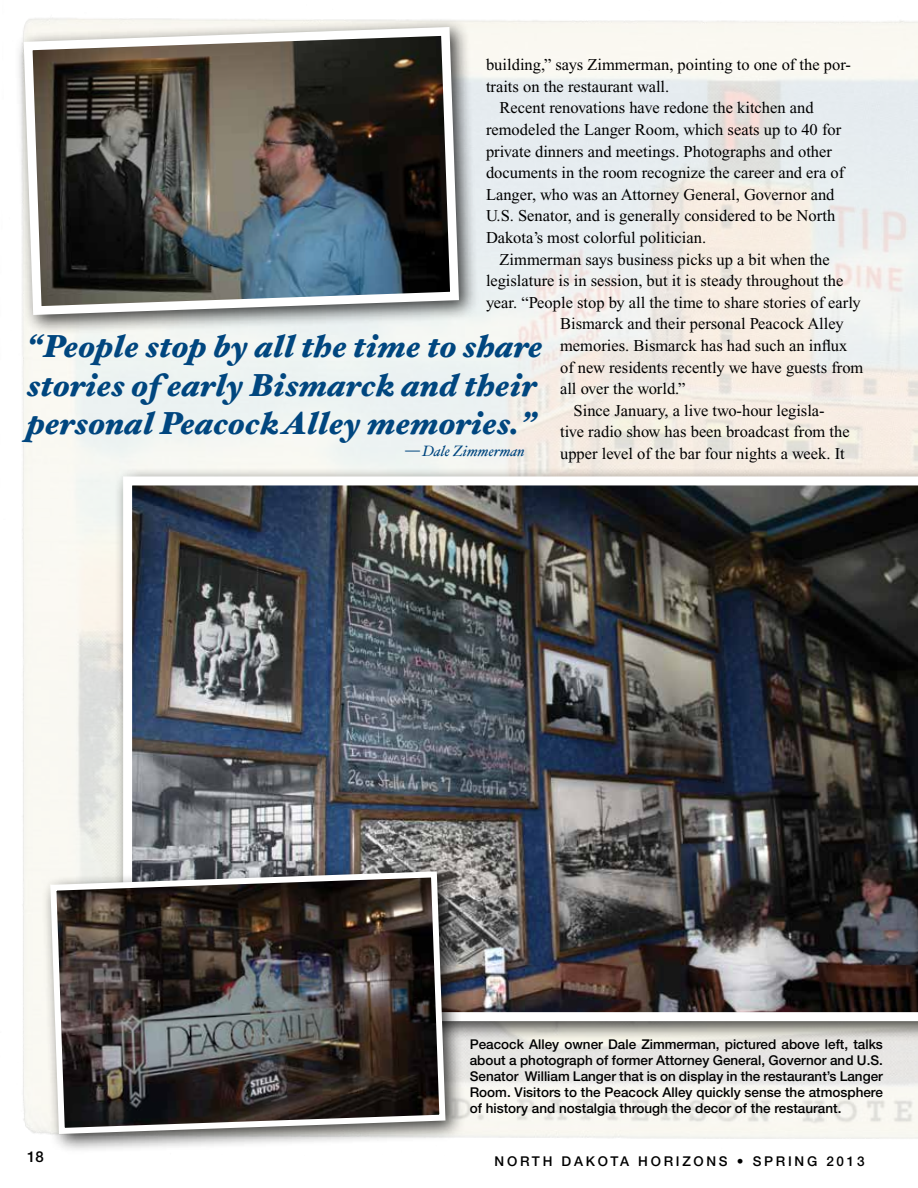
<style>
.page{position:relative;width:918px;height:1188px;background:#fff}
.page>*{position:absolute;margin:0;border:0;box-sizing:border-box;transform-origin:0 0}
.t1{font:italic 900 31.8px/38.2px "Hoefler Text";color:#00467f}
.t2{font:16.5px "Times New Roman";color:#000}
.t3{font:italic 15px "Hoefler Text";color:#00467f}
.t4{font:500 15px "Helvetica Neue";color:#000}
.t5{font:500 13.5px/16.2px "Helvetica Neue";color:#000;text-align:justify}
.t6{font:500 13.5px "Helvetica Neue";letter-spacing:.2em;color:#000}
</style>
<div class="page">
<div style="left:113px;top:467px;width:805px;height:575px;background:#000;opacity:.75"></div>
<img style="left:123px;top:476px;width:795px;height:545px">
<div style="left:14px;top:18px;width:465px;height:317px;background:#000;opacity:.75"></div>
<img style="left:19px;top:23px;width:444px;height:296px">
<div style="left:41px;top:862px;width:425px;height:292px;background:#000;opacity:.75"></div>
<img style="left:47px;top:868px;width:402px;height:269px">
<p class="t2" style="left:486px;top:56px;width:366px">building,” says Zimmerman, pointing to one of the por-</p>
<p class="t2" style="left:486px;top:77px;width:185px">traits on the restaurant wall.</p>
<p class="t2" style="left:499px;top:99px;width:316px">Recent renovations have redone the kitchen and</p>
<p class="t2" style="left:486px;top:120px;width:357px">remodeled the Langer Room, which seats up to 40 for</p>
<p class="t2" style="left:486px;top:142px;width:348px">private dinners and meetings. Photographs and other</p>
<p class="t2" style="left:486px;top:164px;width:360px">documents in the room recognize the career and era of</p>
<p class="t2" style="left:486px;top:185px;width:350px">Langer, who was an Attorney General, Governor and</p>
<p class="t2" style="left:486px;top:207px;width:351px">U.S. Senator, and is generally considered to be North</p>
<p class="t2" style="left:486px;top:228px;width:222px">Dakota’s most colorful politician.</p>
<p class="t2" style="left:499px;top:250px;width:332px">Zimmerman says business picks up a bit when the</p>
<p class="t2" style="left:486px;top:272px;width:359px">legislature is in session, but it is steady throughout the</p>
<p class="t2" style="left:486px;top:293px;width:376px">year. “People stop by all the time to share stories of early</p>
<p class="t2" style="left:560px;top:315px;width:285px">Bismarck and their personal Peacock Alley</p>
<p class="t2" style="left:560px;top:336px;width:289px">memories. Bismarck has had such an influx</p>
<p class="t2" style="left:560px;top:358px;width:305px">of new residents recently we have guests from</p>
<p class="t2" style="left:560px;top:380px;width:127px">all over the world.”</p>
<p class="t2" style="left:574px;top:401px;width:253px">Since January, a live two-hour legisla-</p>
<p class="t2" style="left:560px;top:423px;width:291px">tive radio show has been broadcast from the</p>
<p class="t2" style="left:560px;top:444px;width:286px">upper level of the bar four nights a week. It</p>
<h1 class="t1" style="left:27px;top:327px;width:517px">“People stop by all the time to share stories ofearly Bismarck and their personal Peacock Alley memories.”</h1>
<p class="t3" style="left:405px;top:442px;width:121px">— Dale Zimmerman</p>
<p class="t5" style="left:470px;top:1036px;width:415px">Peacock Alley owner Dale Zimmerman, pictured above left, talks about a photograph of former Attorney General, Governor and U.S.<br>Senator William Langer that is on display in the restaurant’s Langer Room. Visitors to the Peacock Alley quickly sense the atmosphere of history and nostalgia through the decor of the restaurant.</p>
<p class="t4" style="left:27px;top:1148px;width:18px">18</p>
<p class="t6" style="left:495px;top:1153px;width:371px">North Dakota H orizon s • Sprin g 2013</p>
</div>
